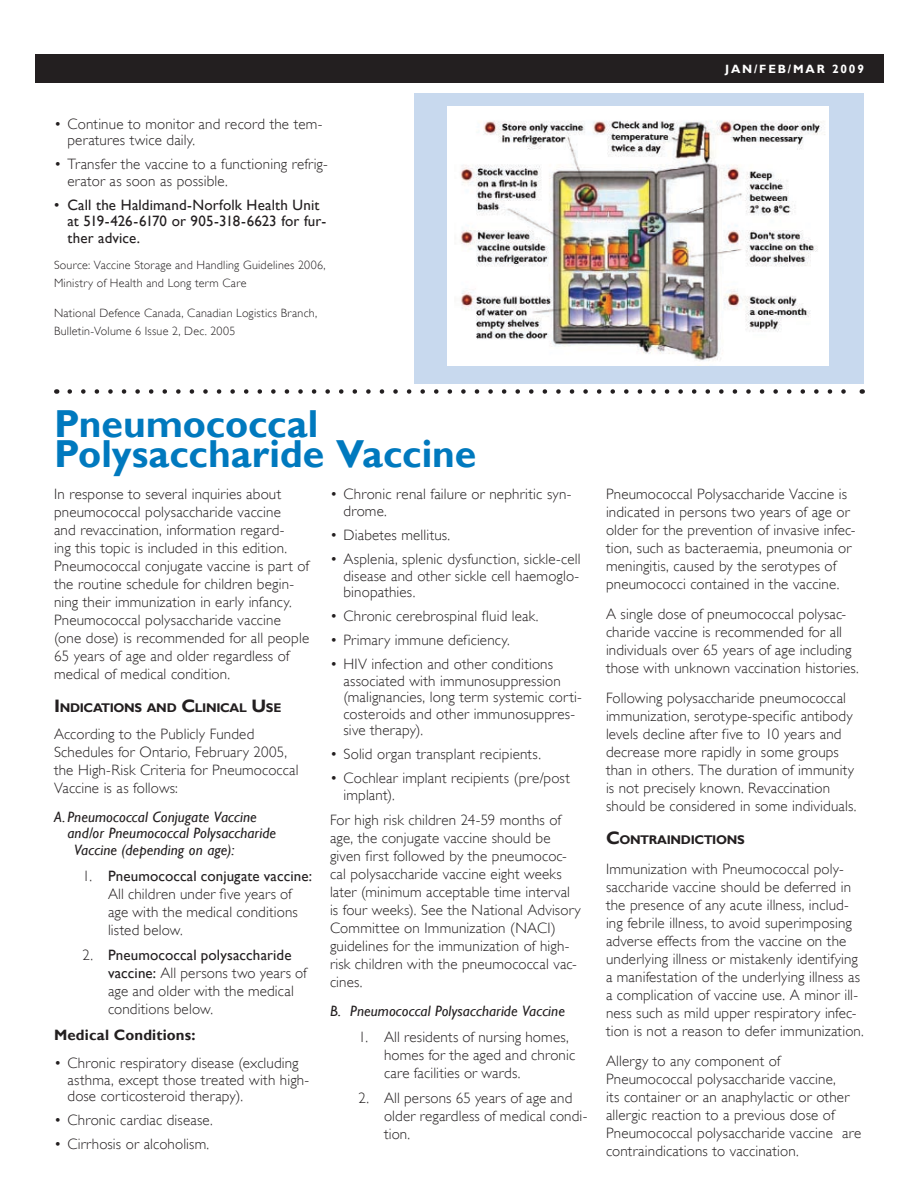
<style>
.page{position:relative;width:918px;height:1188px;background:#fff}
.page>*{position:absolute;margin:0;border:0;box-sizing:border-box;transform-origin:0 0}
.t1{font:700 39px/30px "Gill Sans";letter-spacing:-.005em;color:#0079be}
.t2{font:300 15px/18px "Gill Sans";letter-spacing:.01em;color:#231f20}
.t3{font:italic 15px "Gill Sans";letter-spacing:.005em;color:#231f20}
.t4{font:15px/16.5px "Gill Sans";letter-spacing:.005em;color:#231f20}
.t5{font:700 15px "Gill Sans";letter-spacing:.01em;color:#231f20}
.t6{font:700 12.6px "Gill Sans";letter-spacing:-.03em;color:#231f20}
.t7{font:300 12px/18px "Gill Sans";letter-spacing:.02em;color:#231f20}
.t8{font:700 12px "Gill Sans";letter-spacing:.15em;color:#fff}
.s1{font-size:18px}
.s2{font-weight:400}
</style>
<div class="page">
<div style="left:35px;top:54px;width:848px;height:28px;background:#231f20"></div>
<div style="left:414px;top:93px;width:450px;height:291px;background:#c8d9ee"></div>
<img style="left:447px;top:106px;width:381px;height:259px">
<svg style="left:70px;top:389px;width:776px;height:5px"></svg>
<p class="t2" style="left:68px;top:116px;width:256px;line-height:16.5px;text-indent:-14px">• Continue to monitor and record the tem&shy;peratures twice daily.</p>
<p class="t2" style="left:68px;top:156px;width:262px;line-height:16.5px;text-indent:-14px">• Transfer the vaccine to a functioning refrig&shy;erator as soon as possible.</p>
<p class="t4" style="left:68px;top:197px;width:260px;text-indent:-13px">• Call the Haldimand-Norfolk Health Unit at 519-426-6170 or 905-318-6623 for fur&shy;ther advice.</p>
<p class="t7" style="left:54px;top:255px;width:273px">Source: Vaccine Storage and Handling Guidelines 2006,<br>Ministry of Health and Long term Care</p>
<p class="t7" style="left:54px;top:303px;width:265px">National Defence Canada, Canadian Logistics Branch,<br>Bulletin-Volume 6 Issue 2, Dec. 2005</p>
<p class="t8" style="left:725px;top:62px;width:140px">jan/feb/mar 2009</p>
<h1 class="t1" style="left:54px;top:410px;width:424px">Pneumococcal<br>Polysaccharide Vaccine</h1>
<p class="t2" style="left:54px;top:485px;width:257px">In response to several inquiries about pneumococcal polysaccharide vaccine<br>and revaccination, information regard-<br>ing this topic is included in this edition.<br>Pneumococcal conjugate vaccine is part of the routine schedule for children begin&shy;ning their immunization in early infancy.<br>Pneumococcal polysaccharide vaccine (one dose) is recommended for all people 65 years of age and older regardless of medical of medical condition.</p>
<p class="t6" style="left:54px;top:701px;width:229px"><span class="s1">I</span>NDICATIONS AND <span class="s1">C</span>LI NICAL <span class="s1">U</span>SE</p>
<p class="t2" style="left:54px;top:725px;width:246px">According to the Publicly Funded Schedules for Ontario, February 2005, the High-Risk Criteria for Pneumococcal Vaccine is as follows:</p>
<p class="t3" style="left:54px;top:808px;width:204px">A. Pneumococcal Conjugate Vaccine</p>
<p class="t3" style="left:68px;top:825px;width:210px">and/or Pneumococcal Polysaccharide</p>
<p class="t3" style="left:74px;top:841px;width:162px">Vaccine (depending on age):</p>
<p class="t2" style="left:108px;top:866px;width:205px;text-indent:-26px">1. <span class="s2">Pneumococcal conjugate vaccine:<br></span>All children under five years of age with the medical conditions listed below.</p>
<p class="t2" style="left:108px;top:946px;width:200px;text-indent:-26px">2. <span class="s2">Pneumococcal polysaccharide vaccine:</span> All persons two years of age and older with the medical conditions below.</p>
<p class="t5" style="left:54px;top:1026px;width:143px">Medical Conditions:</p>
<p class="t2" style="left:68px;top:1055px;width:243px;line-height:16.5px;text-indent:-14px">• Chronic respiratory disease (excluding asthma, except those treated with high&shy;dose corticosteroid therapy).</p>
<p class="t2" style="left:54px;top:1111px;width:160px">• Chronic cardiac disease.</p>
<p class="t2" style="left:54px;top:1135px;width:157px">• Cirrhosis or alcoholism.</p>
<p class="t2" style="left:344px;top:486px;width:230px;line-height:16.5px;text-indent:-14px">• Chronic renal failure or nephritic syn&shy;drome.</p>
<p class="t2" style="left:330px;top:526px;width:122px">• Diabetes mellitus.</p>
<p class="t2" style="left:344px;top:551px;width:239px;line-height:16.5px;text-align:justify;text-indent:-13px">• Asplenia, splenic dysfunction, sickle-cell disease and other sickle cell haemoglo&shy;binopathies.</p>
<p class="t2" style="left:330px;top:607px;width:210px">• Chronic cerebrospinal fluid leak.</p>
<p class="t2" style="left:330px;top:631px;width:181px">• Primary immune deficiency.</p>
<p class="t2" style="left:344px;top:656px;width:240px;line-height:16.5px;text-indent:-14px">• HIV infection and other conditions associated with immunosuppression (malignancies, long term systemic corti&shy;costeroids and other immunosuppres&shy;sive therapy).</p>
<p class="t2" style="left:330px;top:745px;width:212px">• Solid organ transplant recipients.</p>
<p class="t2" style="left:344px;top:770px;width:228px;line-height:16.5px;text-indent:-14px">• Cochlear implant recipients (pre/post implant).</p>
<p class="t2" style="left:330px;top:811px;width:252px">For high risk children 24-59 months of age, the conjugate vaccine should be given first followed by the pneumococ&shy;cal polysaccharide vaccine eight weeks later (minimum acceptable time interval is four weeks). See the National Advisory Committee on Immunization (NACI) guidelines for the immunization of high&shy;risk children with the pneumococcal vac&shy;cines.</p>
<p class="t3" style="left:330px;top:1002px;width:236px">B. Pneumococcal Polysaccharide Vaccine</p>
<p class="t2" style="left:384px;top:1027px;width:193px;text-indent:-26px">1. All residents of nursing homes, homes for the aged and chronic care facilities or wards.</p>
<p class="t2" style="left:384px;top:1089px;width:205px;text-indent:-26px">2. All persons 65 years of age and older regardless of medical condi&shy;tion.</p>
<p class="t2" style="left:606px;top:485px;width:251px">Pneumococcal Polysaccharide Vaccine is indicated in persons two years of age or older for the prevention of invasive infec&shy;tion, such as bacteraemia, pneumonia or meningitis, caused by the serotypes of pneumococci contained in the vaccine.</p>
<p class="t2" style="left:606px;top:605px;width:254px">A single dose of pneumococcal polysac&shy;charide vaccine is recommended for all individuals over 65 years of age including those with unknown vaccination histories.</p>
<p class="t2" style="left:606px;top:689px;width:252px">Following polysaccharide pneumococcal immunization, serotype-specific antibody levels decline after five to 10 years and decrease more rapidly in some groups than in others. The duration of immunity is not precisely known. Revaccination should be considered in some individuals.</p>
<p class="t6" style="left:606px;top:833px;width:140px"><span class="s1">C</span>ONTRAI NDICTIONS</p>
<p class="t2" style="left:606px;top:860px;width:259px">Immunization with Pneumococcal poly&shy;saccharide vaccine should be deferred in the presence of any acute illness, includ&shy;ing febrile illness, to avoid superimposing adverse effects from the vaccine on the underlying illness or mistakenly identifying a manifestation of the underlying illness as a complication of vaccine use. A minor ill&shy;ness such as mild upper respiratory infec&shy;tion is not a reason to defer immunization.</p>
<p class="t2" style="left:606px;top:1052px;width:257px">Allergy to any component of Pneumococcal polysaccharide vaccine,<br>its container or an anaphylactic or other allergic reaction to a previous dose of Pneumococcal polysaccharide vaccine are contraindications to vaccination.</p>
</div>
